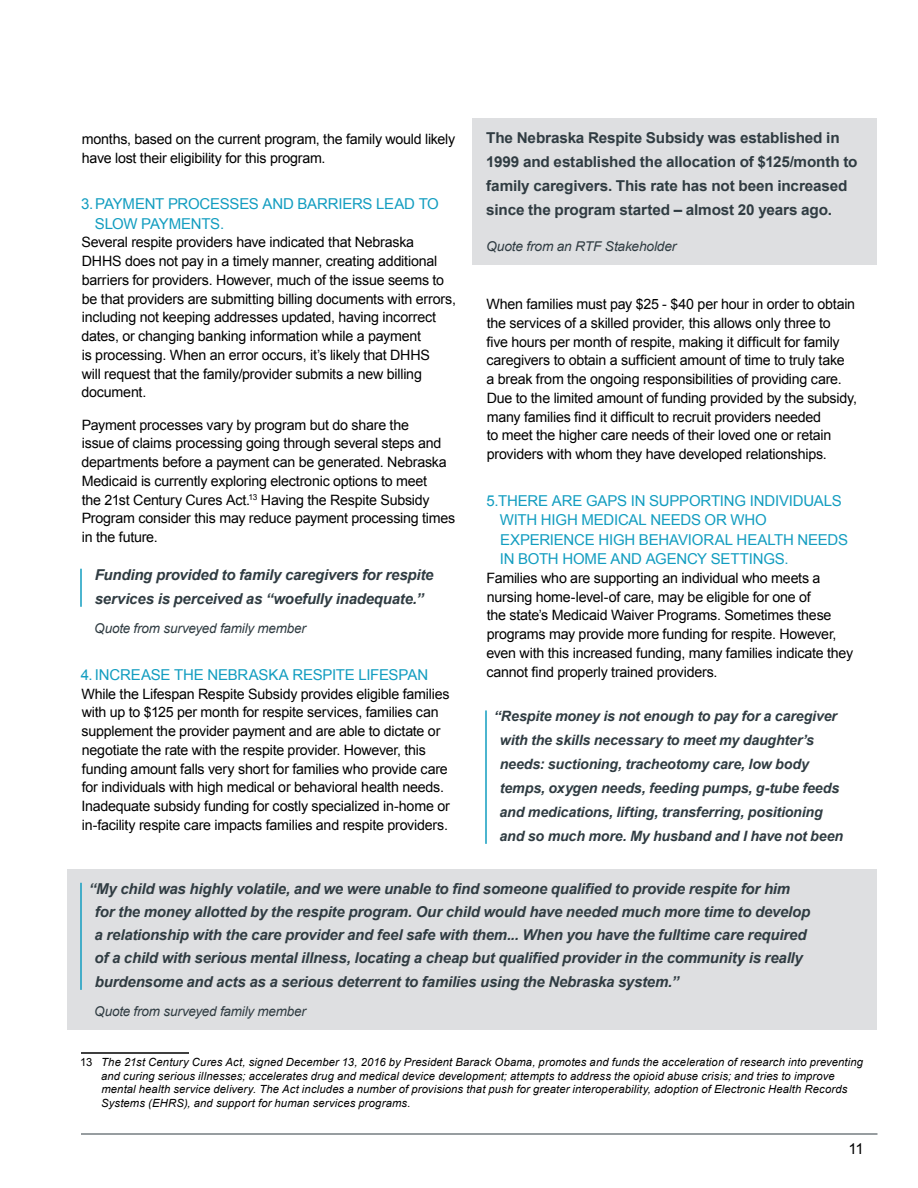
<style>
.page{position:relative;width:918px;height:1188px;background:#fff}
.page>*{position:absolute;margin:0;border:0;box-sizing:border-box;transform-origin:0 0}
.t1{font:italic 700 15px/23.2px "Arial";letter-spacing:-.015em;color:#303c42}
.t2{font:15px/19.5px "Arial";letter-spacing:-.015em;color:#129dc0}
.t3{font:700 15px/24px "Arial";letter-spacing:-.01em;color:#303c42}
.t4{font:15px "Arial";color:#000}
.t5{font:14.25px/18.8px "Arial";letter-spacing:-.015em;color:#000}
.t6{font:italic 700 14.25px/24px "Arial";letter-spacing:-.01em;color:#303c42}
.t7{font:italic 13.5px "Arial";letter-spacing:-.015em;color:#303c42}
.t8{font:italic 11.25px/13.5px "Arial";letter-spacing:.015em;color:#000}
.s1{font-style:normal}
</style>
<div class="page">
<hr style="left:81px;top:1134px;width:797px;height:1px;background:#303c42">
<hr style="left:80px;top:569px;width:2px;height:38px;background:#129dc0">
<hr style="left:81px;top:1052px;width:108px;height:2px;background:#000">
<hr style="left:485px;top:710px;width:2px;height:134px;background:#129dc0">
<div style="left:68px;top:869px;width:810px;height:161px;background:#dedfe1"></div>
<hr style="left:80px;top:883px;width:2px;height:107px;background:#129dc0">
<div style="left:472px;top:119px;width:406px;height:146px;background:#dedfe1"></div>
<p class="t3" style="left:486px;top:126px;width:373px">The Nebraska Respite Subsidy was established in 1999 and established the allocation of $125/month to family caregivers. This rate has not been increased since the program started – almost 20 years ago.</p>
<p class="t7" style="left:486px;top:238px;width:192px">Quote from an RTF Stakeholder</p>
<p class="t5" style="left:82px;top:130px;width:375px">months, based on the current program, the family would likely have lost their eligibility for this program.</p>
<p class="t2" style="left:95px;top:194px;width:346px;text-indent:-14px">3. PAYMENT PROCESSES AND BARRIERS LEAD TO<br>SLOW PAYMENTS.</p>
<p class="t5" style="left:81px;top:233px;width:376px">Several respite providers have indicated that Nebraska DHHS does not pay in a timely manner, creating additional barriers for providers. However, much of the issue seems to be that providers are submitting billing documents with errors, including not keeping addresses updated, having incorrect dates, or changing banking information while a payment<br>is processing. When an error occurs, it’s likely that DHHS<br>will request that the family/provider submits a new billing document.</p>
<p class="t5" style="left:81px;top:415px;width:375px">Payment processes vary by program but do share the<br>issue of claims processing going through several steps and departments before a payment can be generated. Nebraska Medicaid is currently exploring electronic options to meet<br>the 21st Century Cures Act.<sup>13</sup> Having the Respite Subsidy Program consider this may reduce payment processing times in the future.</p>
<p class="t1" style="left:95px;top:563px;width:340px;line-height:24px">Funding provided to family caregivers for respite services is perceived as “woefully inadequate.”</p>
<p class="t7" style="left:94px;top:620px;width:213px">Quote from surveyed family member</p>
<p class="t2" style="left:81px;top:665px;width:349px">4. INCREASE THE NEBRASKA RESPITE LIFESPAN</p>
<p class="t5" style="left:81px;top:684px;width:370px">While the Lifespan Respite Subsidy provides eligible families with up to $125 per month for respite services, families can supplement the provider payment and are able to dictate or negotiate the rate with the respite provider. However, this funding amount falls very short for families who provide care for individuals with high medical or behavioral health needs.<br>Inadequate subsidy funding for costly specialized in-home or in-facility respite care impacts families and respite providers.</p>
<p class="t5" style="left:486px;top:295px;width:372px">When families must pay $25 - $40 per hour in order to obtain the services of a skilled provider, this allows only three to<br>five hours per month of respite, making it difficult for family caregivers to obtain a sufficient amount of time to truly take<br>a break from the ongoing responsibilities of providing care.<br>Due to the limited amount of funding provided by the subsidy, many families find it difficult to recruit providers needed<br>to meet the higher care needs of their loved one or retain providers with whom they have developed relationships.</p>
<p class="t2" style="left:500px;top:491px;width:350px;text-indent:-13px">5. THERE ARE GAPS IN SUPPORTING INDIVIDUALS WITH HIGH MEDICAL NEEDS OR WHO EXPERIENCE HIGH BEHAVIORAL HEALTH NEEDS IN BOTH HOME AND AGENCY SETTINGS.</p>
<p class="t5" style="left:486px;top:569px;width:368px">Families who are supporting an individual who meets a nursing home-level-of care, may be eligible for one of<br>the state’s Medicaid Waiver Programs. Sometimes these programs may provide more funding for respite. However, even with this increased funding, many families indicate they cannot find properly trained providers.</p>
<p class="t6" style="left:500px;top:704px;width:345px;text-indent:-6px">“Respite money is not enough to pay for a caregiver with the skills necessary to meet my daughter’s needs: suctioning, tracheotomy care, low body temps, oxygen needs, feeding pumps, g-tube feeds and medications, lifting, transferring, positioning and so much more. My husband and I have not been</p>
<p class="t1" style="left:95px;top:877px;width:717px;text-indent:-6px">“My child was highly volatile, and we were unable to find someone qualified to provide respite for him for the money allotted by the respite program. Our child would have needed much more time to develop a relationship with the care provider and feel safe with them... When you have the fulltime care required of a child with serious mental illness, locating a cheap but qualified provider in the community is really burdensome and acts as a serious deterrent to families using the Nebraska system.”</p>
<p class="t7" style="left:94px;top:1003px;width:213px">Quote from surveyed family member</p>
<p class="t8" style="left:101px;top:1056px;width:764px;text-indent:-21px"><span class="s1">13</span> The 21st Century Cures Act, signed December 13, 2016 by President Barack Obama, promotes and funds the acceleration of research into preventing and curing serious illnesses; accelerates drug and medical device development; attempts to address the opioid abuse crisis; and tries to improve mental health service delivery. The Act includes a number of provisions that push for greater interoperability, adoption of Electronic Health Records Systems (EHRS), and support for human services programs.</p>
<p class="t4" style="left:848px;top:1138px;width:17px">11</p>
</div>
